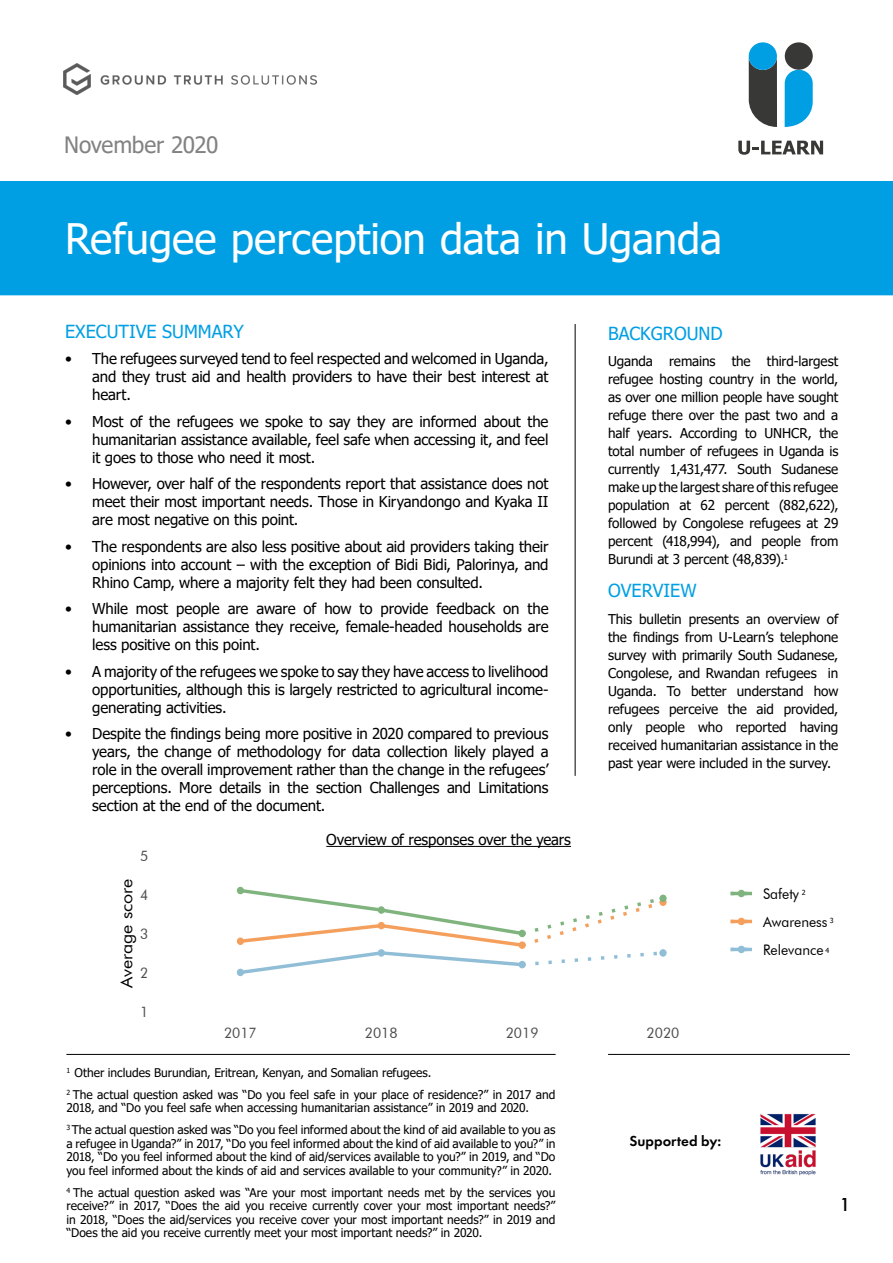
<style>
.page{position:relative;width:893px;height:1263px;background:#fff}
.page>*{position:absolute;margin:0;border:0;box-sizing:border-box;transform-origin:0 0}
.t1{font:42px "Tahoma";color:#fff}
.t2{font:22.5px "Tahoma";letter-spacing:-.02em;color:#828282}
.t3{font:500 19.5px "Futura PT";color:#000}
.t4{font:18px "Tahoma";color:#009fe3}
.t5{font:16.95px "Futura BT";color:#000;scale:1.05 1}
.t6{font:15px/18px "Tahoma";letter-spacing:-.01em;color:#000;text-align:justify}
.t7{font:600 15px "Futura PT";color:#000}
.t8{font:14.55px/27.9px "Futura BT";color:#000;scale:.95 1}
.t9{font:14.55px "Futura BT";color:#4d4d4d;scale:.95 1}
.t10{font:13.5px/18px "Tahoma";letter-spacing:-.005em;color:#000;text-align:justify}
.t11{font:12px/13.5px "Tahoma";color:#000}
.t12{font:7.05px "Tahoma";color:#000}
</style>
<div class="page">
<div style="left:2px;top:183px;width:889px;height:110px;background:#009fe3"></div>
<div style="left:0;top:181px;width:893px;height:114px;border:4px solid #009fe3"></div>
<img style="left:64px;top:63px;width:252px;height:32px">
<img style="left:760px;top:1114px;width:56px;height:62px">
<svg style="left:749px;top:60px;width:28px;height:67px;background:#4b4c4a"></svg>
<div style="left:749px;top:42px;width:28px;height:28px;background:#009fe3;border-radius:50%"></div>
<svg style="left:785px;top:70px;width:28px;height:57px;background:#26ade7"></svg>
<div style="left:785px;top:42px;width:28px;height:28px;background:#383836;border-radius:50%"></div>
<svg style="left:738px;top:141px;width:85px;height:14px"></svg>
<hr style="left:575px;top:324px;width:1px;height:452px;background:#000">
<svg style="left:237px;top:887px;width:430px;height:89px"></svg>
<div style="left:237px;top:937px;width:7px;height:8px;background:#f59f5d;border:1px solid #f59f5d;border-radius:50%"></div>
<div style="left:237px;top:969px;width:7px;height:7px;background:#90bed7;border:1px solid #90bed7;border-radius:50%"></div>
<div style="left:237px;top:887px;width:7px;height:7px;background:#80b47e;border:1px solid #80b47e;border-radius:50%"></div>
<div style="left:378px;top:922px;width:7px;height:7px;background:#f59f5d;border:1px solid #f59f5d;border-radius:50%"></div>
<div style="left:378px;top:949px;width:7px;height:8px;background:#90bed7;border:1px solid #90bed7;border-radius:50%"></div>
<div style="left:378px;top:906px;width:7px;height:8px;background:#80b47e;border:1px solid #80b47e;border-radius:50%"></div>
<div style="left:519px;top:941px;width:7px;height:8px;background:#f59f5d;border:1px solid #f59f5d;border-radius:50%"></div>
<div style="left:519px;top:961px;width:7px;height:7px;background:#90bed7;border:1px solid #90bed7;border-radius:50%"></div>
<div style="left:519px;top:930px;width:7px;height:7px;background:#80b47e;border:1px solid #80b47e;border-radius:50%"></div>
<div style="left:659px;top:898px;width:8px;height:8px;background:#f59f5d;border:1px solid #f59f5d;border-radius:50%"></div>
<div style="left:659px;top:949px;width:8px;height:8px;background:#90bed7;border:1px solid #90bed7;border-radius:50%"></div>
<div style="left:659px;top:895px;width:8px;height:7px;background:#80b47e;border:1px solid #80b47e;border-radius:50%"></div>
<hr style="left:731px;top:892px;width:21px;height:3px;background:#80b47e">
<div style="left:738px;top:890px;width:7px;height:7px;background:#80b47e;border:1px solid #80b47e;border-radius:50%"></div>
<hr style="left:731px;top:920px;width:21px;height:3px;background:#f59f5d">
<div style="left:738px;top:918px;width:7px;height:7px;background:#f59f5d;border:1px solid #f59f5d;border-radius:50%"></div>
<hr style="left:731px;top:948px;width:21px;height:3px;background:#90bed7">
<div style="left:738px;top:946px;width:7px;height:7px;background:#90bed7;border:1px solid #90bed7;border-radius:50%"></div>
<hr style="left:326px;top:846px;width:245px;height:1px;background:#000">
<hr style="left:66px;top:1054px;width:490px;height:1px;background:#000">
<hr style="left:608px;top:1054px;width:242px;height:1px;background:#000">
<h2 class="t2" style="left:64px;top:130px;width:156px">November 2020</h2>
<h1 class="t1" style="left:65px;top:211px;width:658px">Refugee perception data in Uganda</h1>
<p class="t4" style="left:65px;top:319px;width:180px">EXECUTIVE SUMMARY</p>
<p class="t6" style="left:92px;top:351px;width:458px;text-indent:-27px">• The refugees surveyed tend to feel respected and welcomed in Uganda, and they trust aid and health providers to have their best interest at heart.</p>
<p class="t6" style="left:92px;top:413px;width:458px;text-indent:-27px">• Most of the refugees we spoke to say they are informed about the humanitarian assistance available, feel safe when accessing it, and feel it goes to those who need it most.</p>
<p class="t6" style="left:92px;top:476px;width:458px;text-indent:-27px">• However, over half of the respondents report that assistance does not meet their most important needs. Those in Kiryandongo and Kyaka II are most negative on this point.</p>
<p class="t6" style="left:92px;top:538px;width:458px;text-indent:-27px">• The respondents are also less positive about aid providers taking their opinions into account – with the exception of Bidi Bidi, Palorinya, and Rhino Camp, where a majority felt they had been consulted.</p>
<p class="t6" style="left:92px;top:601px;width:458px;text-indent:-27px">• While most people are aware of how to provide feedback on the humanitarian assistance they receive, female-headed households are less positive on this point.</p>
<p class="t6" style="left:92px;top:663px;width:458px;text-indent:-27px">• A majority of the refugees we spoke to say they have access to livelihood opportunities, although this is largely restricted to agricultural income&shy;generating activities.</p>
<p class="t6" style="left:92px;top:726px;width:458px;text-indent:-27px">• Despite the findings being more positive in 2020 compared to previous years, the change of methodology for data collection likely played a role in the overall improvement rather than the change in the refugees’ perceptions. More details in the section Challenges and Limitations section at the end of the document.</p>
<p class="t9" style="left:140px;top:847px;width:10px">5</p>
<p class="t5" style="left:116px;top:988px;width:106px;rotate:-90deg">Average score</p>
<p class="t9" style="left:140px;top:886px;width:10px">4</p>
<p class="t9" style="left:140px;top:925px;width:10px">3</p>
<p class="t9" style="left:140px;top:964px;width:10px">2</p>
<p class="t9" style="left:140px;top:1003px;width:10px">1</p>
<p class="t6" style="left:326px;top:831px;width:246px">Overview of responses over the years</p>
<p class="t4" style="left:608px;top:321px;width:116px">BACKGROUND</p>
<p class="t10" style="left:608px;top:353px;width:232px">Uganda remains the third-largest refugee hosting country in the world, as over one million people have sought refuge there over the past two and a half years. According to UNHCR, the total number of refugees in Uganda is currently 1,431,477. South Sudanese make up the largest share of this refugee population at 62 percent (882,622), followed by Congolese refugees at 29 percent (418,994), and people from Burundi at 3 percent (48,839).<sup>1</sup></p>
<p class="t4" style="left:608px;top:578px;width:90px">OVERVIEW</p>
<p class="t10" style="left:608px;top:610px;width:232px">This bulletin presents an overview of the findings from U-Learn’s telephone survey with primarily South Sudanese, Congolese, and Rwandan refugees in Uganda. To better understand how refugees perceive the aid provided, only people who reported having received humanitarian assistance in the past year were included in the survey.</p>
<p class="t8" style="left:763px;top:880px;width:69px">Safety<br>Awareness<br>Relevance</p>
<p class="t12" style="left:802px;top:888px;width:5px">2</p>
<p class="t8" style="left:808px;top:905px;width:39px">Safety</p>
<p class="t12" style="left:830px;top:915px;width:5px">3</p>
<p class="t12" style="left:826px;top:945px;width:5px">4</p>
<p class="t9" style="left:224px;top:1024px;width:36px">2017</p>
<p class="t9" style="left:365px;top:1024px;width:36px">2018</p>
<p class="t9" style="left:506px;top:1024px;width:36px">2019</p>
<p class="t9" style="left:647px;top:1024px;width:36px">2020</p>
<p class="t11" style="left:66px;top:1062px;width:490px;line-height:22px"><sup>1</sup> Other includes Burundian, Eritrean, Kenyan, and Somalian refugees.<br><sup>2</sup> The actual question asked was “Do you feel safe in your place of residence?” in 2017 and</p>
<p class="t11" style="left:66px;top:1097px;width:491px;line-height:22px">2018, and “Do you feel safe when accessing humanitarian assistance” in 2019 and 2020.<br><sup>3</sup> The actual question asked was “Do you feel informed about the kind of aid available to you as</p>
<p class="t11" style="left:66px;top:1137px;width:491px;text-align:justify">a refugee in Uganda?” in 2017, “Do you feel informed about the kind of aid available to you?” in 2018, “Do you feel informed about the kind of aid/services available to you?” in 2019, and “Do you feel informed about the kinds of aid and services available to your community?” in 2020.</p>
<p class="t11" style="left:66px;top:1186px;width:491px;text-align:justify"><sup>4</sup> The actual question asked was “Are your most important needs met by the services you receive?” in 2017, “Does the aid you receive currently cover your most important needs?” in 2018, “Does the aid/services you receive cover your most important needs?” in 2019 and “Does the aid you receive currently meet your most important needs?” in 2020.</p>
<p class="t7" style="left:630px;top:1131px;width:93px">Supported by:</p>
<h3 class="t3" style="left:839px;top:1192px;width:13px">1</h3>
</div>
